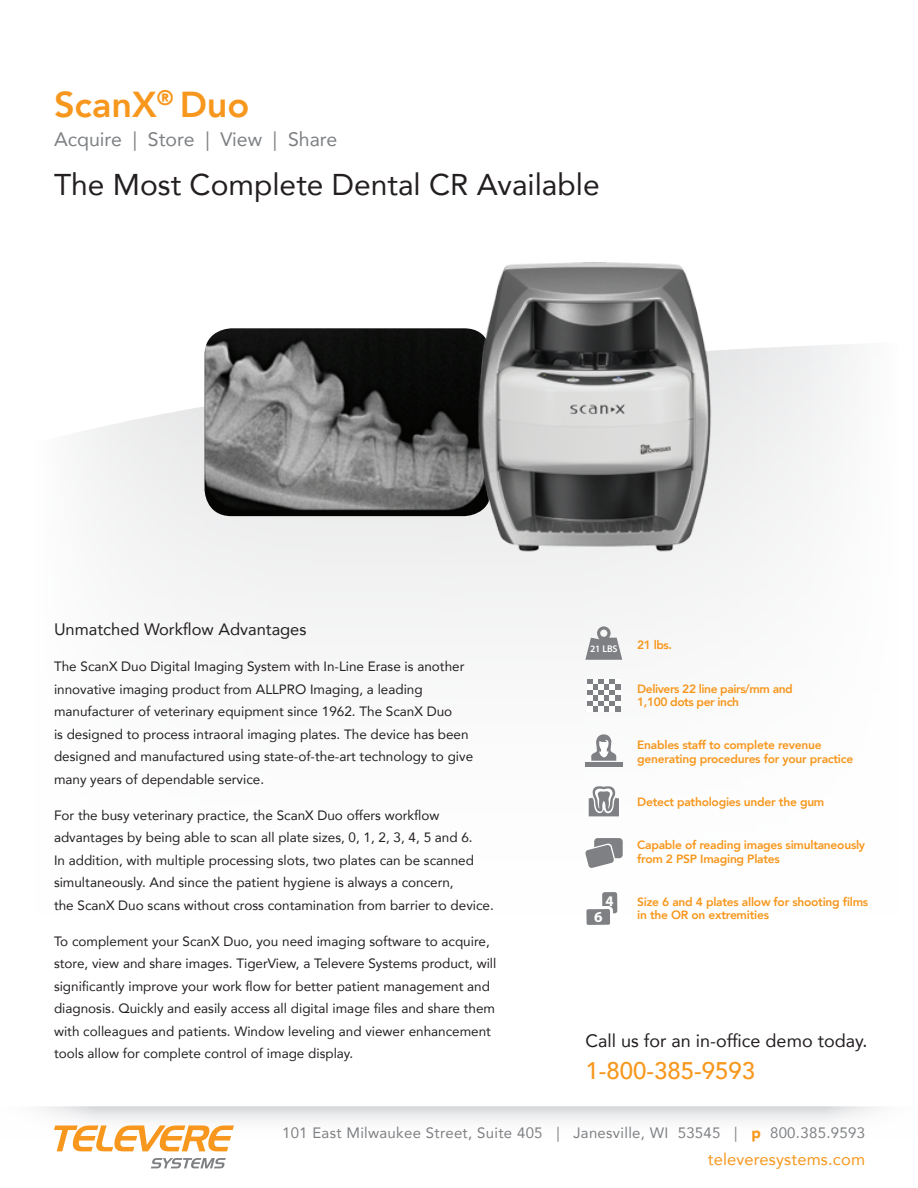
<style>
.page{position:relative;width:918px;height:1188px;background:#fff}
.page>*{position:absolute;margin:0;border:0;box-sizing:border-box;transform-origin:0 0}
.t1{font:800 36px "Avenir";color:#f7971d}
.t2{font:30px "Avenir";color:#231f20}
.t3{font:500 24px "Avenir";color:#f7971d}
.t4{font:19.5px "Avenir";color:#7e8083}
.t5{font:18px "Avenir";color:#231f20}
.t6{font:16.5px "Avenir";color:#231f20}
.t7{font:16.5px "Avenir";letter-spacing:.01em;color:#f7971d}
.t8{font:700 15.3px "Myriad Pro";color:#fff}
.t9{font:15px "Avenir";letter-spacing:.02em;color:#7e8083}
.t10{font:700 14.7px "Myriad Pro";color:#fff}
.t11{font:13.5px/22.5px "Avenir";color:#231f20}
.t12{font:800 12px/13.5px "Avenir";letter-spacing:-.02em;color:#f7971d}
.t13{font:600 9.75px "Myriad Pro";color:#fff}
.s1{font-weight:900;color:#f7971d}
</style>
<div class="page">
<svg style="left:80px;top:345px;width:771px;height:567px"></svg>
<svg style="left:585px;top:626px;width:37px;height:34px"></svg>
<svg style="left:585px;top:838px;width:38px;height:30px"></svg>
<svg style="left:588px;top:679px;width:32px;height:33px"></svg>
<svg style="left:589px;top:784px;width:30px;height:32px"></svg>
<hr style="left:585px;top:763px;width:37px;height:4px;background:#7e8083">
<svg style="left:591px;top:734px;width:26px;height:27px"></svg>
<svg style="left:586px;top:892px;width:31px;height:33px"></svg>
<svg style="left:41px;top:1107px;width:838px;height:62px"></svg>
<svg style="left:54px;top:1125px;width:180px;height:26px"></svg>
<svg style="left:151px;top:1158px;width:75px;height:10px"></svg>
<img style="left:205px;top:328px;width:264px;height:188px">
<img style="left:469px;top:262px;width:250px;height:304px">
<h1 class="t1" style="left:54px;top:72px;width:197px">ScanX<sup>®</sup> Duo</h1>
<h3 class="t4" style="left:54px;top:123px;width:285px">Acquire | Store | View | Share</h3>
<h2 class="t2" style="left:54px;top:161px;width:547px">The Most Complete Dental CR Available</h2>
<p class="t6" style="left:54px;top:616px;width:254px">Unmatched Workflow Advantages</p>
<p class="t11" style="left:54px;top:655px;width:421px">The ScanX Duo Digital Imaging System with In-Line Erase is another innovative imaging product from ALLPRO Imaging, a leading manufacturer of veterinary equipment since 1962. The ScanX Duo<br>is designed to process intraoral imaging plates. The device has been designed and manufactured using state-of-the-art technology to give many years of dependable service.</p>
<p class="t11" style="left:54px;top:804px;width:441px">For the busy veterinary practice, the ScanX Duo offers workflow advantages by being able to scan all plate sizes, 0, 1, 2, 3, 4, 5 and 6.<br>In addition, with multiple processing slots, two plates can be scanned simultaneously. And since the patient hygiene is always a concern,<br>the ScanX Duo scans without cross contamination from barrier to device.</p>
<p class="t11" style="left:54px;top:930px;width:444px">To complement your ScanX Duo, you need imaging software to acquire, store, view and share images. TigerView, a Televere Systems product, will significantly improve your work flow for better patient management and diagnosis. Quickly and easily access all digital image files and share them with colleagues and patients. Window leveling and viewer enhancement tools allow for complete control of image display.</p>
<p class="t13" style="left:590px;top:642px;width:29px">21 LBS</p>
<p class="t12" style="left:637px;top:638px;width:36px">21 lbs.</p>
<p class="t12" style="left:637px;top:681px;width:157px">Delivers 22 line pairs/mm and<br>1,100 dots per inch</p>
<p class="t12" style="left:637px;top:738px;width:218px">Enables staff to complete revenue generating procedures for your practice</p>
<p class="t12" style="left:637px;top:794px;width:189px">Detect pathologies under the gum</p>
<p class="t12" style="left:637px;top:837px;width:230px">Capable of reading images simultaneously from 2 PSP Imaging Plates</p>
<p class="t12" style="left:637px;top:894px;width:233px">Size 6 and 4 plates allow for shooting films in the OR on extremities</p>
<p class="t10" style="left:605px;top:891px;width:10px">4</p>
<p class="t8" style="left:594px;top:907px;width:10px">6</p>
<h3 class="t5" style="left:586px;top:1027px;width:283px">Call us for an in-office demo today.</h3>
<h3 class="t3" style="left:586px;top:1050px;width:171px">1-800-385-9593</h3>
<p class="t9" style="left:282px;top:1121px;width:585px">101 East Milwaukee Street, Suite 405 | Janesville, WI 53545 | <span class="s1">p</span> 800.385.9593</p>
<p class="t7" style="left:708px;top:1146px;width:159px">televeresystems.com</p>
</div>
